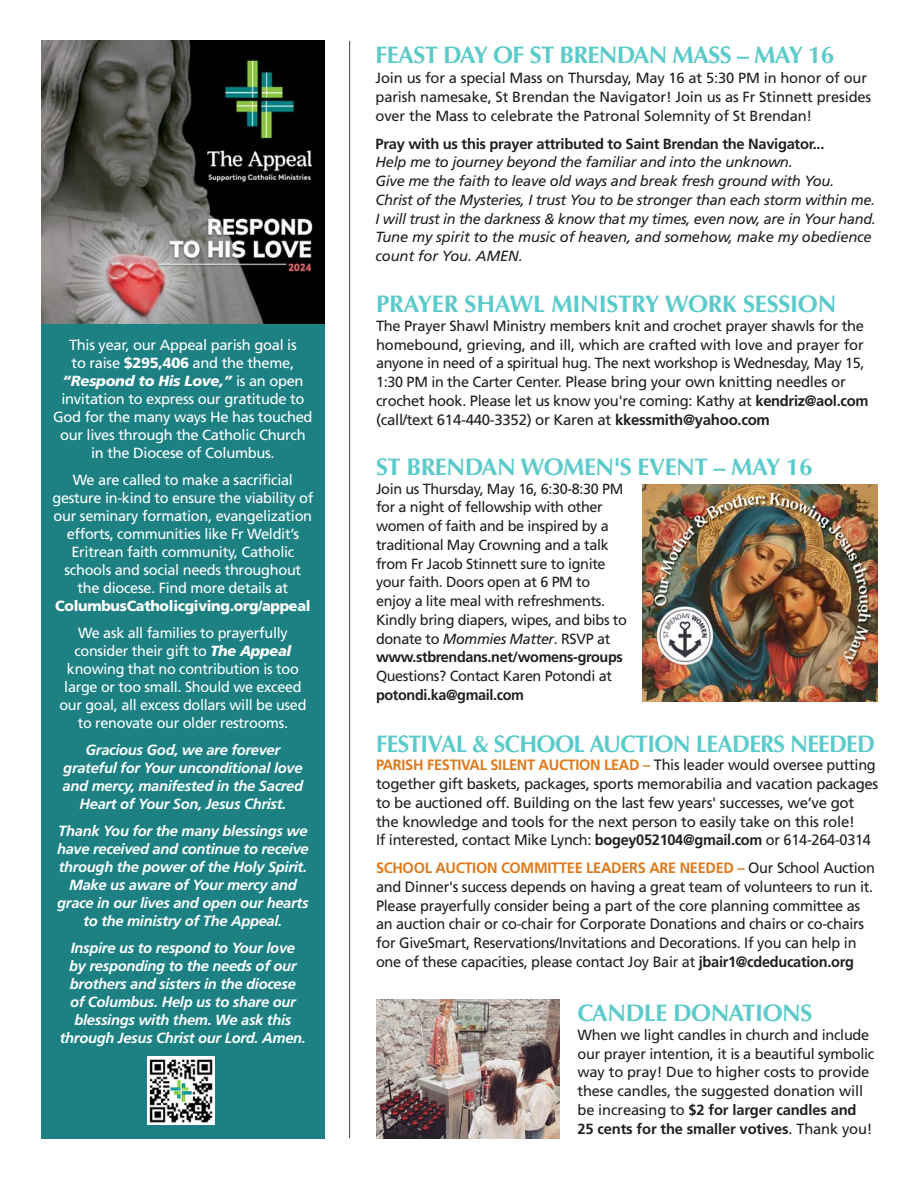
<style>
.page{position:relative;width:918px;height:1188px;background:#fff}
.page>*{position:absolute;margin:0;border:0;box-sizing:border-box;transform-origin:0 0}
.t1{font:700 24px "Optima";letter-spacing:-.03em;color:#5bcaca}
.t2{font:700 24px "Optima";letter-spacing:-.03em;color:#5bcaca;scale:.96 1}
.t3{font:700 24px "Optima";letter-spacing:-.01em;color:#5bcaca}
.t4{font:15px/18.8px "Frutiger LT Std";letter-spacing:-.02em;color:#231f20}
.t5{font:14.7px/18.8px "Frutiger LT Std";letter-spacing:-.025em;color:#231f20}
.t6{font:14.7px/18px "Frutiger LT Std";letter-spacing:-.02em;color:#fff;text-align:center}
.t7{font:italic 700 14.7px/18px "Frutiger LT Std";letter-spacing:-.02em;color:#fff;text-align:center}
.t8{font:italic 14.7px/18.8px "Frutiger LT Std";letter-spacing:-.02em;color:#231f20}
.s1{font-weight:900}
.s2{font-weight:900;font-style:italic}
.s3{font-weight:700;font-style:normal}
.s4{font-size:14.7px}
.s5{font-weight:700}
.s6{font-style:italic}
.s7{font-weight:700;color:#de791b}
</style>
<div class="page">
<hr style="left:349px;top:41px;width:1px;height:1097px;background:#424242">
<img style="left:642px;top:485px;width:235px;height:217px">
<div style="left:41px;top:41px;width:284px;height:1097px;background:#1d8183"></div>
<img style="left:41px;top:41px;width:284px;height:282px">
<img style="left:147px;top:1056px;width:68px;height:69px">
<img style="left:376px;top:999px;width:183px;height:140px">
<p class="t6" style="left:53px;top:336px;width:261px">This year, our Appeal parish goal is<br>to raise <span class="s1">$295,406</span> and the theme, <span class="s2">“Respond to His Love,”</span> is an open invitation to express our gratitude to God for the many ways He has touched our lives through the Catholic Church in the Diocese of Columbus.</p>
<p class="t6" style="left:52px;top:471px;width:262px">We are called to make a sacrificial gesture in-kind to ensure the viability of our seminary formation, evangelization efforts, communities like Fr Weldit’s Eritrean faith community, Catholic schools and social needs throughout the diocese. Find more details at <span class="s1">ColumbusCatholicgiving.org/appeal</span></p>
<p class="t6" style="left:59px;top:624px;width:249px">We ask all families to prayerfully consider their gift to <span class="s2">The Appeal </span>knowing that no contribution is too large or too small. Should we exceed our goal, all excess dollars will be used to renovate our older restrooms.</p>
<p class="t7" style="left:63px;top:741px;width:242px">Gracious God, we are forever grateful for Your unconditional love and mercy, manifested in the Sacred Heart of Your Son, Jesus Christ.</p>
<p class="t7" style="left:57px;top:822px;width:253px">Thank You for the many blessings we have received and continue to receive through the power of the Holy Spirit.<br>Make us aware of Your mercy and grace in our lives and open our hearts to the ministry of The Appeal.</p>
<p class="t7" style="left:60px;top:939px;width:248px">Inspire us to respond to Your love<br>by responding to the needs of our brothers and sisters in the diocese<br>of Columbus. Help us to share our blessings with them. We ask this through Jesus Christ our Lord. Amen.</p>
<p class="t1" style="left:376px;top:41px;width:460px">FEAST DAY OF ST BRENDAN MASS – MAY 16</p>
<p class="t5" style="left:376px;top:69px;width:497px">Join us for a special Mass on Thursday, May 16 at 5:30 PM in honor of our parish namesake, St Brendan the Navigator! Join us as Fr Stinnett presides over the Mass to celebrate the Patronal Solemnity of St Brendan!</p>
<p class="t8" style="left:376px;top:134px;width:502px"><span class="s3">Pray with us this prayer attributed to Saint Brendan the Navigator...<br></span>Help me to journey beyond the familiar and into the unknown.<br>Give me the faith to leave old ways and break fresh ground with You.<br>Christ of the Mysteries, I trust You to be stronger than each storm within me.<br>I will trust in the darkness &amp; know that my times, even now, are in Your hand.<br>Tune my spirit to the music of heaven, and somehow, make my obedience count for You. AMEN.</p>
<p class="t3" style="left:376px;top:290px;width:462px">PRAYER SHAWL MINISTRY WORK SESSION</p>
<p class="t5" style="left:376px;top:317px;width:490px;text-align:justify">The Prayer Shawl Ministry members knit and crochet prayer shawls for the homebound, grieving, and ill, which are crafted with love and prayer for anyone in need of a spiritual hug. The next workshop is Wednesday, May 15,</p>
<p class="t4" style="left:376px;top:373px;width:494px"><span class="s4">1:30 PM in the Carter Center.</span> Please bring your own knitting needles or crochet hook. Please let us know you're coming: Kathy at <span class="s5">kendriz@aol.com </span>(call/text 614-440-3352) or Karen at <span class="s5">kkessmith@yahoo.com</span></p>
<p class="t1" style="left:376px;top:453px;width:438px">ST BRENDAN WOMEN'S EVENT – MAY 16</p>
<p class="t5" style="left:376px;top:479px;width:252px">Join us Thursday, May 16, 6:30-8:30 PM for a night of fellowship with other women of faith and be inspired by a traditional May Crowning and a talk from Fr Jacob Stinnett sure to ignite your faith. Doors open at 6 PM to enjoy a lite meal with refreshments.<br>Kindly bring diapers, wipes, and bibs to donate to <span class="s6">Mommies Matter</span>. RSVP at <span class="s5">www.stbrendans.net/womens-groups </span>Questions? Contact Karen Potondi at <span class="s5">potondi.ka@gmail.com</span></p>
<p class="t2" style="left:376px;top:729px;width:521px">FESTIVAL &amp; SCHOOL AUCTION LEADERS NEEDED</p>
<p class="t4" style="left:376px;top:756px;width:504px"><span class="s7">PARISH FESTIVAL SILENT AUCTION LEAD –</span> This leader would oversee putting together gift baskets, packages, sports memorabilia and vacation packages to be auctioned off. Building on the last few years' successes, we’ve got the knowledge and tools for the next person to easily take on this role!<br>If interested, contact Mike Lynch: <span class="s5">bogey052104@gmail.com</span> or 614-264-0314</p>
<p class="t4" style="left:376px;top:859px;width:501px"><span class="s7">SCHOOL AUCTION COMMITTEE LEADERS ARE NEEDED –</span> Our School Auction and Dinner's success depends on having a great team of volunteers to run it.<br>Please prayerfully consider being a part of the core planning committee as an auction chair or co-chair for Corporate Donations and chairs or co-chairs for GiveSmart, Reservations/Invitations and Decorations. If you can help in one of these capacities, please contact Joy Bair at <span class="s5">jbair1@cdeducation.org</span></p>
<p class="t1" style="left:578px;top:999px;width:236px">CANDLE DONATIONS</p>
<p class="t5" style="left:578px;top:1026px;width:298px">When we light candles in church and include our prayer intention, it is a beautiful symbolic way to pray! Due to higher costs to provide these candles, the suggested donation will be increasing to <span class="s5">$2 for larger candles and 25 cents for the smaller votives</span>. Thank you!</p>
</div>
